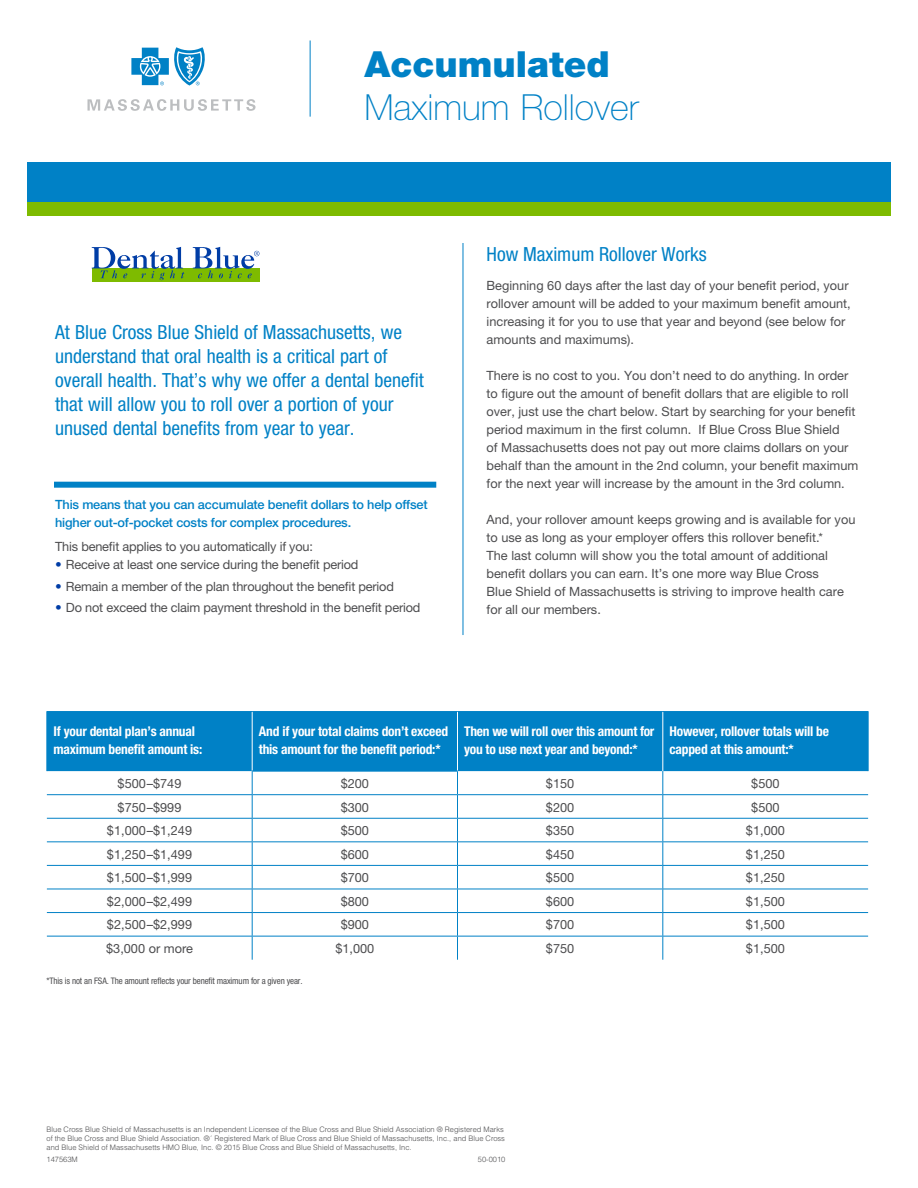
<style>
.page{position:relative;width:918px;height:1188px;background:#fff}
.page>*{position:absolute;margin:0;border:0;box-sizing:border-box;transform-origin:0 0}
.t1{font:100 36px "Helvetica Neue";color:#0081c6}
.t2{font:900 36px "Helvetica Neue";color:#0081c6}
.t3{font:condensed 19.5px/24px "Helvetica Neue";color:#0081c6}
.t4{font:700 condensed 13.5px/18px "Helvetica Neue";letter-spacing:-.015em;color:#fff}
.t5{font:12.75px/18px "Helvetica Neue";color:#4d4d4f}
.t6{font:500 12.75px/18px "Helvetica Neue";letter-spacing:-.015em;color:#0081c6}
.t7{font:condensed 9px "Helvetica Neue";letter-spacing:-.015em;color:#4d4d4f}
.t8{font:300 7.5px/9px "Helvetica";color:#4d4d4f}
.s1{font-family:"Caslon Five Forty";font-size:13.5px;color:#003da6}
</style>
<div class="page">
<hr style="left:310px;top:40px;width:1px;height:77px;background:#0081c6">
<svg style="left:88px;top:99px;width:168px;height:12px"></svg>
<svg style="left:131px;top:47px;width:74px;height:39px"></svg>
<div style="left:27px;top:162px;width:864px;height:54px;background:#0081c6"></div>
<div style="left:27px;top:202px;width:864px;height:14px;background:#7ebb00"></div>
<hr style="left:463px;top:243px;width:1px;height:392px;background:#0081c6">
<div style="left:54px;top:482px;width:382px;height:6px;background:#0081c6"></div>
<div style="left:47px;top:712px;width:821px;height:59px;background:#0081c6"></div>
<hr style="left:47px;top:794px;width:205px;height:1px;background:#0081c6">
<hr style="left:252px;top:794px;width:206px;height:1px;background:#0081c6">
<hr style="left:458px;top:794px;width:205px;height:1px;background:#0081c6">
<hr style="left:663px;top:794px;width:205px;height:1px;background:#0081c6">
<hr style="left:47px;top:818px;width:205px;height:1px;background:#0081c6">
<hr style="left:252px;top:818px;width:206px;height:1px;background:#0081c6">
<hr style="left:458px;top:818px;width:205px;height:1px;background:#0081c6">
<hr style="left:663px;top:818px;width:205px;height:1px;background:#0081c6">
<hr style="left:47px;top:841px;width:205px;height:1px;background:#0081c6">
<hr style="left:252px;top:841px;width:206px;height:1px;background:#0081c6">
<hr style="left:458px;top:841px;width:205px;height:1px;background:#0081c6">
<hr style="left:663px;top:841px;width:205px;height:1px;background:#0081c6">
<hr style="left:47px;top:865px;width:205px;height:1px;background:#0081c6">
<hr style="left:252px;top:865px;width:206px;height:1px;background:#0081c6">
<hr style="left:458px;top:865px;width:205px;height:1px;background:#0081c6">
<hr style="left:663px;top:865px;width:205px;height:1px;background:#0081c6">
<hr style="left:47px;top:889px;width:205px;height:1px;background:#0081c6">
<hr style="left:252px;top:889px;width:206px;height:1px;background:#0081c6">
<hr style="left:458px;top:889px;width:205px;height:1px;background:#0081c6">
<hr style="left:663px;top:889px;width:205px;height:1px;background:#0081c6">
<hr style="left:47px;top:912px;width:205px;height:1px;background:#0081c6">
<hr style="left:252px;top:912px;width:206px;height:1px;background:#0081c6">
<hr style="left:458px;top:912px;width:205px;height:1px;background:#0081c6">
<hr style="left:663px;top:912px;width:205px;height:1px;background:#0081c6">
<hr style="left:47px;top:936px;width:205px;height:1px;background:#0081c6">
<hr style="left:252px;top:936px;width:206px;height:1px;background:#0081c6">
<hr style="left:458px;top:936px;width:205px;height:1px;background:#0081c6">
<hr style="left:663px;top:936px;width:205px;height:1px;background:#0081c6">
<hr style="left:457px;top:712px;width:1px;height:59px;background:#fff">
<hr style="left:662px;top:712px;width:1px;height:59px;background:#fff">
<hr style="left:252px;top:712px;width:1px;height:59px;background:#fff">
<svg style="left:662px;top:771px;width:1px;height:189px"></svg>
<hr style="left:46px;top:711px;width:206px;height:1px;background:#0081c6">
<hr style="left:46px;top:712px;width:1px;height:59px;background:#0081c6">
<hr style="left:252px;top:711px;width:206px;height:1px;background:#0081c6">
<hr style="left:458px;top:711px;width:205px;height:1px;background:#0081c6">
<hr style="left:663px;top:711px;width:206px;height:1px;background:#0081c6">
<hr style="left:868px;top:712px;width:1px;height:59px;background:#0081c6">
<hr style="left:252px;top:771px;width:206px;height:1px;background:#0081c6">
<svg style="left:457px;top:771px;width:1px;height:189px"></svg>
<svg style="left:252px;top:771px;width:1px;height:189px"></svg>
<div style="left:92px;top:268px;width:167px;height:14px;background:#7ebb00"></div>
<svg style="left:92px;top:247px;width:92px;height:33px"></svg>
<svg style="left:193px;top:247px;width:66px;height:31px"></svg>
<h1 class="t2" style="left:364px;top:43px;width:247px">Accumulated</h1>
<h1 class="t1" style="left:364px;top:87px;width:276px">Maximum Rollover</h1>
<h2 class="t3" style="left:55px;top:320px;width:370px">At Blue Cross Blue Shield of Massachusetts, we understand that oral health is a critical part of overall health. That’s why we offer a dental benefit that will allow you to roll over a portion of your unused dental benefits from year to year.</h2>
<p class="t6" style="left:55px;top:495px;width:374px">This means that you can accumulate benefit dollars to help offset higher out-of-pocket costs for complex procedures.</p>
<p class="t5" style="left:55px;top:538px;width:259px">This benefit applies to you automatically if you:</p>
<p class="t5" style="left:55px;top:556px;width:305px"><span class="s1">•</span> Receive at least one service during the benefit period</p>
<p class="t5" style="left:55px;top:577px;width:340px"><span class="s1">•</span> Remain a member of the plan throughout the benefit period</p>
<p class="t5" style="left:55px;top:598px;width:367px"><span class="s1">•</span> Do not exceed the claim payment threshold in the benefit period</p>
<h2 class="t3" style="left:487px;top:242px;width:222px">How Maximum Rollover Works</h2>
<p class="t5" style="left:487px;top:276px;width:366px">Beginning 60 days after the last day of your benefit period, your rollover amount will be added to your maximum benefit amount, increasing it for you to use that year and beyond (see below for amounts and maximums).</p>
<p class="t5" style="left:487px;top:366px;width:373px">There is no cost to you. You don’t need to do anything. In order to figure out the amount of benefit dollars that are eligible to roll over, just use the chart below. Start by searching for your benefit period maximum in the first column. If Blue Cross Blue Shield<br>of Massachusetts does not pay out more claims dollars on your behalf than the amount in the 2nd column, your benefit maximum for the next year will increase by the amount in the 3rd column.</p>
<p class="t5" style="left:487px;top:510px;width:370px">And, your rollover amount keeps growing and is available for you to use as long as your employer offers this rollover benefit.*<br>The last column will show you the total amount of additional benefit dollars you can earn. It’s one more way Blue Cross<br>Blue Shield of Massachusetts is striving to improve health care for all our members.</p>
<p class="t4" style="left:54px;top:722px;width:150px">If your dental plan’s annual maximum benefit amount is:</p>
<p class="t4" style="left:259px;top:722px;width:191px">And if your total claims don’t exceed this amount for the benefit period:*</p>
<p class="t4" style="left:464px;top:722px;width:192px">Then we will roll over this amount for you to use next year and beyond:*</p>
<p class="t4" style="left:670px;top:722px;width:161px">However, rollover totals will be capped at this amount:*</p>
<p class="t5" style="left:118px;top:774px;width:65px">$500–$749</p>
<p class="t5" style="left:341px;top:774px;width:30px">$200</p>
<p class="t5" style="left:546px;top:774px;width:30px">$150</p>
<p class="t5" style="left:751px;top:774px;width:30px">$500</p>
<p class="t5" style="left:118px;top:798px;width:65px">$750–$999</p>
<p class="t5" style="left:341px;top:798px;width:30px">$300</p>
<p class="t5" style="left:546px;top:798px;width:30px">$200</p>
<p class="t5" style="left:751px;top:798px;width:30px">$500</p>
<p class="t5" style="left:107px;top:821px;width:87px">$1,000–$1,249</p>
<p class="t5" style="left:341px;top:821px;width:30px">$500</p>
<p class="t5" style="left:546px;top:821px;width:30px">$350</p>
<p class="t5" style="left:746px;top:821px;width:40px">$1,000</p>
<p class="t5" style="left:107px;top:845px;width:87px">$1,250–$1,499</p>
<p class="t5" style="left:341px;top:845px;width:30px">$600</p>
<p class="t5" style="left:546px;top:845px;width:30px">$450</p>
<p class="t5" style="left:746px;top:845px;width:40px">$1,250</p>
<p class="t5" style="left:107px;top:869px;width:87px">$1,500–$1,999</p>
<p class="t5" style="left:341px;top:869px;width:30px">$700</p>
<p class="t5" style="left:546px;top:869px;width:30px">$500</p>
<p class="t5" style="left:746px;top:869px;width:40px">$1,250</p>
<p class="t5" style="left:107px;top:892px;width:87px">$2,000–$2,499</p>
<p class="t5" style="left:341px;top:892px;width:30px">$800</p>
<p class="t5" style="left:546px;top:892px;width:30px">$600</p>
<p class="t5" style="left:746px;top:892px;width:40px">$1,500</p>
<p class="t5" style="left:107px;top:916px;width:87px">$2,500–$2,999</p>
<p class="t5" style="left:341px;top:916px;width:30px">$900</p>
<p class="t5" style="left:546px;top:916px;width:30px">$700</p>
<p class="t5" style="left:746px;top:916px;width:40px">$1,500</p>
<p class="t5" style="left:106px;top:939px;width:88px">$3,000 or more</p>
<p class="t5" style="left:335px;top:939px;width:40px">$1,000</p>
<p class="t5" style="left:546px;top:939px;width:30px">$750</p>
<p class="t5" style="left:746px;top:939px;width:40px">$1,500</p>
<p class="t7" style="left:46px;top:976px;width:258px">*This is not an FSA. The amount reflects your benefit maximum for a given year.</p>
<p class="t8" style="left:46px;top:1125px;width:460px">Blue Cross Blue Shield of Massachusetts is an Independent Licensee of the Blue Cross and Blue Shield Association ® Registered Marks of the Blue Cross and Blue Shield Association. ®´ Registered Mark of Blue Cross and Blue Shield of Massachusetts, Inc., and Blue Cross and Blue Shield of Massachusetts HMO Blue, Inc. © 2015 Blue Cross and Blue Shield of Massachusetts, Inc.</p>
<p class="t8" style="left:46px;top:1155px;width:33px">147563M</p>
<p class="t8" style="left:478px;top:1155px;width:29px">50-0010</p>
</div>
